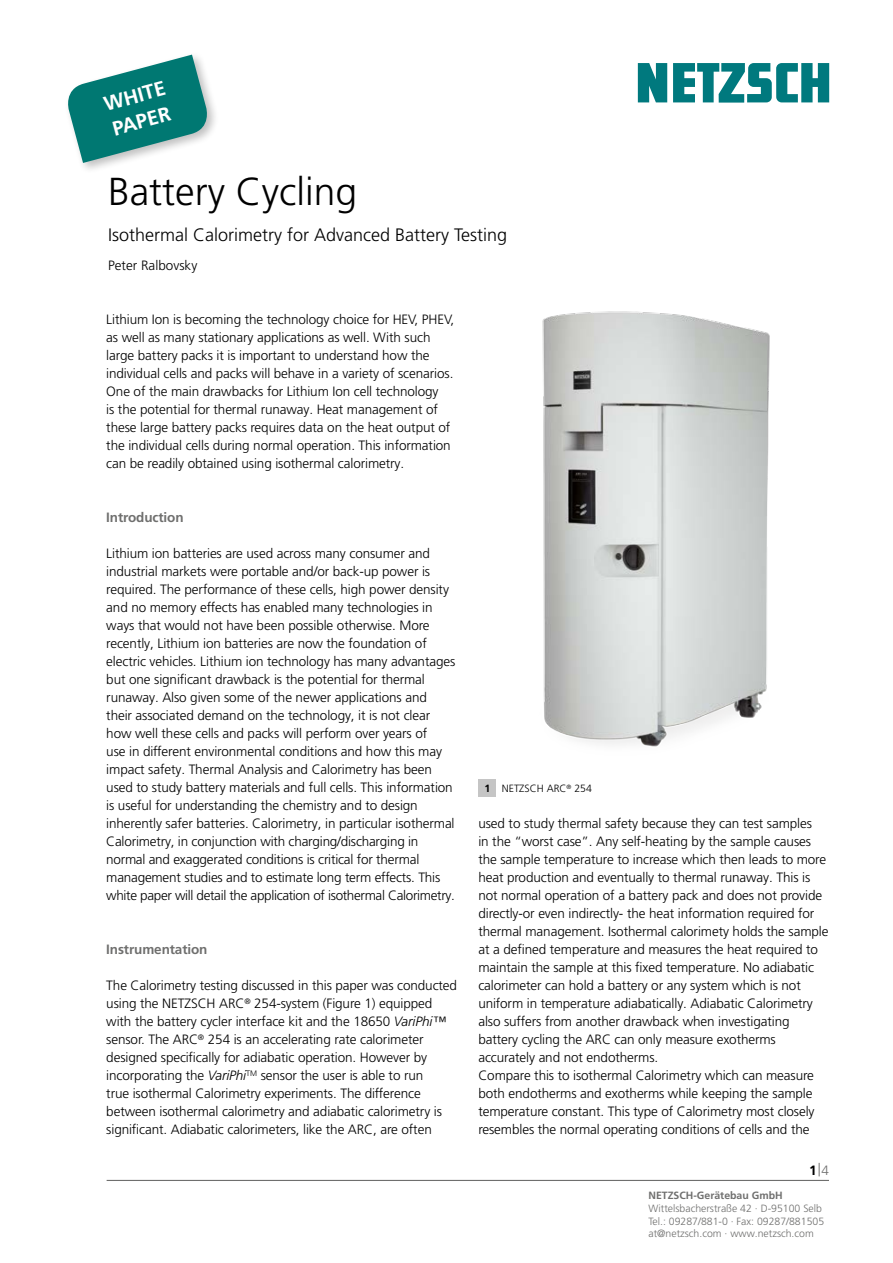
<style>
.page{position:relative;width:893px;height:1263px;background:#fff}
.page>*{position:absolute;margin:0;border:0;box-sizing:border-box;transform-origin:0 0}
.Fließtext{font:300 39px "Frutiger LT Pro";color:#000}
.Fließtext_engl{font:700 20.25px/26.1px "Frutiger LT Pro";color:#fff}
.Fließtext-2{font:300 18px "Frutiger LT Pro";color:#000}
.D_Fließtext{font:300 13.5px/18px "Frutiger LT Pro";letter-spacing:-.01em;color:#000}
.E_Subhead_2{font:700 13.5px "Frutiger LT Pro";letter-spacing:-.01em;color:#6f6f6e}
.t1{font:300 13.5px "Frutiger LT Pro";color:#6f6f6e}
.E_Bildunterschrift{font:300 10.5px "Frutiger LT Pro";color:#6f6f6e}
.E_Bildunterschrift-2{font:700 10.5px "Frutiger LT Pro";color:#6f6f6e}
.D_Fließtext-2{font:300 10.5px "Frutiger LT Pro";color:#000}
.E_Fließtext{font:700 10.5px "Frutiger LT Pro";color:#000}
.s1{font-style:italic}
.s2{font-weight:700;color:#000}
</style>
<div class="page">
<svg style="left:68px;top:55px;width:144px;height:108px"></svg>
<hr style="left:107px;top:1180px;width:722px;height:1px;background:#6f6f6e">
<svg style="left:638px;top:63px;width:191px;height:40px"></svg>
<div style="left:479px;top:780px;width:17px;height:17px;background:#c5c5c5"></div>
<img style="left:542px;top:311px;width:228px;height:436px">
<p class="Fließtext_engl" style="left:101px;top:92px;width:65px;rotate:-15deg">WHITE<br>PAPER</p>
<p class="Fließtext" style="left:108px;top:169px;width:251px">Battery Cycling</p>
<p class="Fließtext-2" style="left:108px;top:224px;width:400px">Isothermal Calorimetry for Advanced Battery Testing</p>
<p class="D_Fließtext" style="left:108px;top:256px;width:91px">Peter Ralbovsky</p>
<p class="D_Fließtext" style="left:106px;top:310px;width:349px">Lithium Ion is becoming the technology choice for HEV, PHEV, as well as many stationary applications as well. With such large battery packs it is important to understand how the individual cells and packs will behave in a variety of scenarios.<br>One of the main drawbacks for Lithium Ion cell technology<br>is the potential for thermal runaway. Heat management of these large battery packs requires data on the heat output of the individual cells during normal operation. This information can be readily obtained using isothermal calorimetry.</p>
<p class="E_Subhead_2" style="left:106px;top:509px;width:79px">Introduction</p>
<p class="D_Fließtext" style="left:106px;top:544px;width:351px">Lithium ion batteries are used across many consumer and industrial markets were portable and/or back-up power is required. The performance of these cells, high power density and no memory effects has enabled many technologies in ways that would not have been possible otherwise. More recently, Lithium ion batteries are now the foundation of electric vehicles. Lithium ion technology has many advantages but one significant drawback is the potential for thermal runaway. Also given some of the newer applications and their associated demand on the technology, it is not clear how well these cells and packs will perform over years of<br>use in different environmental conditions and how this may impact safety. Thermal Analysis and Calorimetry has been used to study battery materials and full cells. This information is useful for understanding the chemistry and to design inherently safer batteries. Calorimetry, in particular isothermal Calorimetry, in conjunction with charging/discharging in normal and exaggerated conditions is critical for thermal management studies and to estimate long term effects. This</p>
<p class="D_Fließtext" style="left:106px;top:886px;width:350px">white paper will detail the application of isothermal Calorimetry.</p>
<p class="E_Subhead_2" style="left:106px;top:941px;width:103px">Instrumentation</p>
<p class="D_Fließtext" style="left:106px;top:976px;width:352px">The Calorimetry testing discussed in this paper was conducted using the NETZSCH ARC<sup>®</sup> 254-system (Figure 1) equipped with the battery cycler interface kit and the 18650 <span class="s1">VariPhi</span>™ sensor. The ARC<sup>®</sup> 254 is an accelerating rate calorimeter designed specifically for adiabatic operation. However by incorporating the <span class="s1">VariPhi</span><sup>TM</sup> sensor the user is able to run<br>true isothermal Calorimetry experiments. The difference between isothermal calorimetry and adiabatic calorimetry is significant. Adiabatic calorimeters, like the ARC, are often</p>
<p class="E_Fließtext" style="left:484px;top:782px;width:7px">1</p>
<p class="D_Fließtext-2" style="left:502px;top:782px;width:92px">NETZSCH ARC<sup>®</sup> 254</p>
<p class="D_Fließtext" style="left:478px;top:814px;width:352px">used to study thermal safety because they can test samples<br>in the “worst case”. Any self-heating by the sample causes the sample temperature to increase which then leads to more heat production and eventually to thermal runaway. This is not normal operation of a battery pack and does not provide directly-or even indirectly- the heat information required for thermal management. Isothermal calorimety holds the sample at a defined temperature and measures the heat required to maintain the sample at this fixed temperature. No adiabatic calorimeter can hold a battery or any system which is not uniform in temperature adiabatically. Adiabatic Calorimetry also suffers from another drawback when investigating battery cycling the ARC can only measure exotherms accurately and not endotherms.</p>
<p class="D_Fließtext" style="left:478px;top:1066px;width:338px">Compare this to isothermal Calorimetry which can measure both endotherms and exotherms while keeping the sample temperature constant. This type of Calorimetry most closely resembles the normal operating conditions of cells and the</p>
<p class="t1" style="left:809px;top:1161px;width:21px"><span class="s2">1</span>|4</p>
<p class="E_Bildunterschrift-2" style="left:648px;top:1189px;width:136px">NETZSCH-Gerätebau GmbH</p>
<p class="E_Bildunterschrift" style="left:648px;top:1202px;width:175px">Wittelsbacherstraße 42 ∙ D-95100 Selb</p>
<p class="E_Bildunterschrift" style="left:648px;top:1215px;width:177px">Tel.: 09287/881-0 ∙ Fax: 09287/881505</p>
<p class="E_Bildunterschrift" style="left:648px;top:1228px;width:167px">at@netzsch.com ∙ www.netzsch.com</p>
</div>
